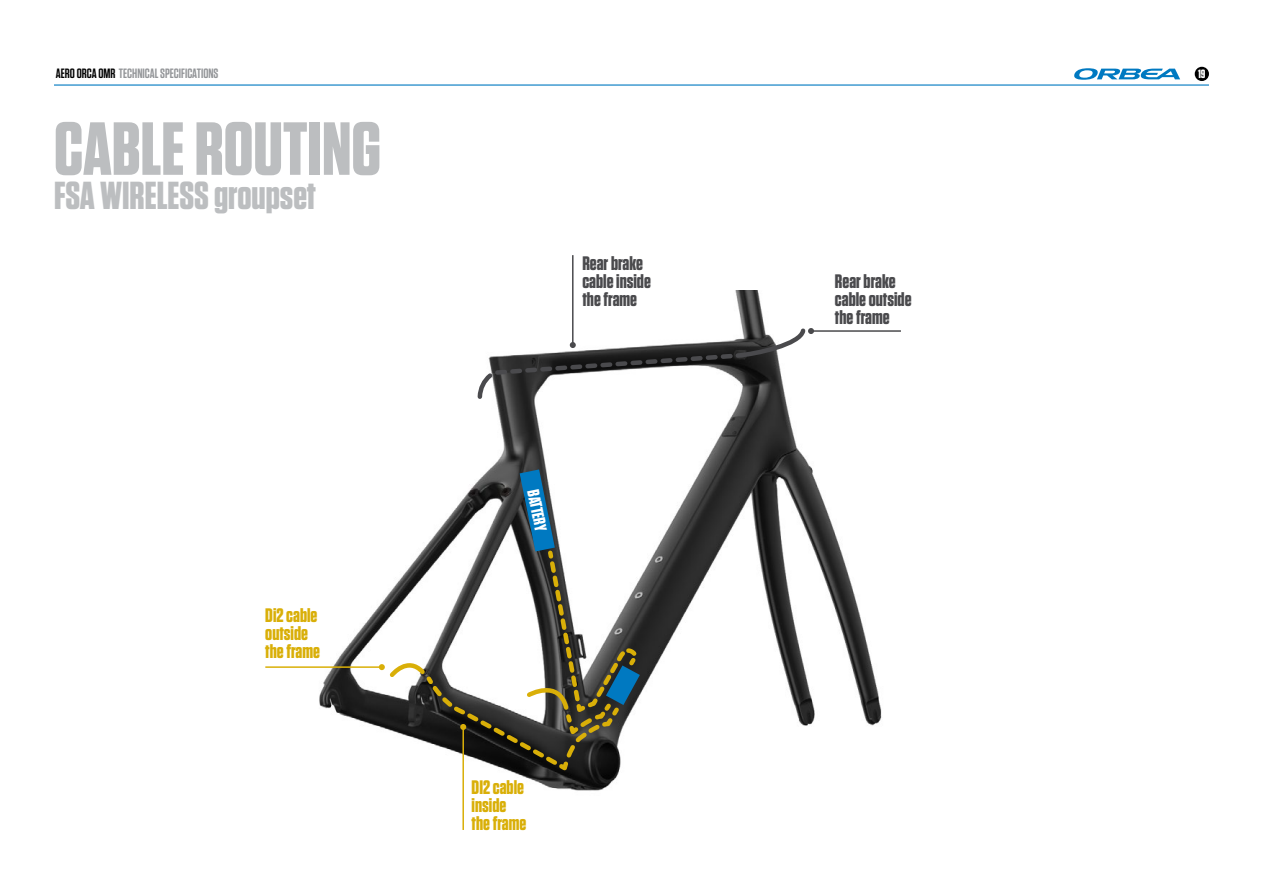
<style>
.page{position:relative;width:1263px;height:893px;background:#fff}
.page>*{position:absolute;margin:0;border:0;box-sizing:border-box;transform-origin:0 0}
.t1{font:700 75px "Tungsten";color:#bcbec0}
.t2{font:700 39px "Tungsten";color:#bcbec0}
.t3{font:700 19.5px/18px "Tungsten";color:#4a4a4d}
.t4{font:700 19.5px/18px "Tungsten";color:#d9af08}
.t5{font:700 16.95px "Tungsten";color:#fff}
.t6{font:600 13.5px "Tungsten";color:#939598}
.t7{font:700 12px "Tungsten";color:#fff}
.s1{color:#000}
</style>
<div class="page">
<hr style="left:54px;top:84px;width:1155px;height:2px;background:#0079c1">
<svg style="left:1074px;top:68px;width:106px;height:12px"></svg>
<div style="left:1195px;top:67px;width:14px;height:14px;background:#000;border-radius:50%"></div>
<img style="left:319px;top:290px;width:563px;height:501px">
<hr style="left:811px;top:330px;width:90px;height:2px;background:#4a4a4d">
<hr style="left:572px;top:255px;width:1px;height:90px;background:#4a4a4d">
<hr style="left:265px;top:666px;width:117px;height:2px;background:#d9af08">
<hr style="left:462px;top:727px;width:2px;height:103px;background:#d9af08">
<svg style="left:475px;top:325px;width:339px;height:76px"></svg>
<svg style="left:379px;top:469px;width:261px;height:307px"></svg>
<p class="t6" style="left:56px;top:67px;width:164px"><span class="s1">AERO ORCA OMR</span> TECHNICAL SPECIFICATIONS</p>
<p class="t7" style="left:1198px;top:67px;width:9px">19</p>
<h1 class="t1" style="left:54px;top:109px;width:329px">CABLE ROUTING</h1>
<h2 class="t2" style="left:54px;top:175px;width:264px">FSA WIRELESS groupset</h2>
<p class="t4" style="left:265px;top:607px;width:56px">Di2 cable outside the frame</p>
<p class="t3" style="left:582px;top:254px;width:70px">Rear brake cable inside the frame</p>
<p class="t5" style="left:542px;top:488px;width:43px;rotate:79deg">BATTERY</p>
<p class="t4" style="left:472px;top:779px;width:56px">DI2 cable inside the frame</p>
<p class="t3" style="left:835px;top:273px;width:78px">Rear brake cable outside the frame</p>
</div>
